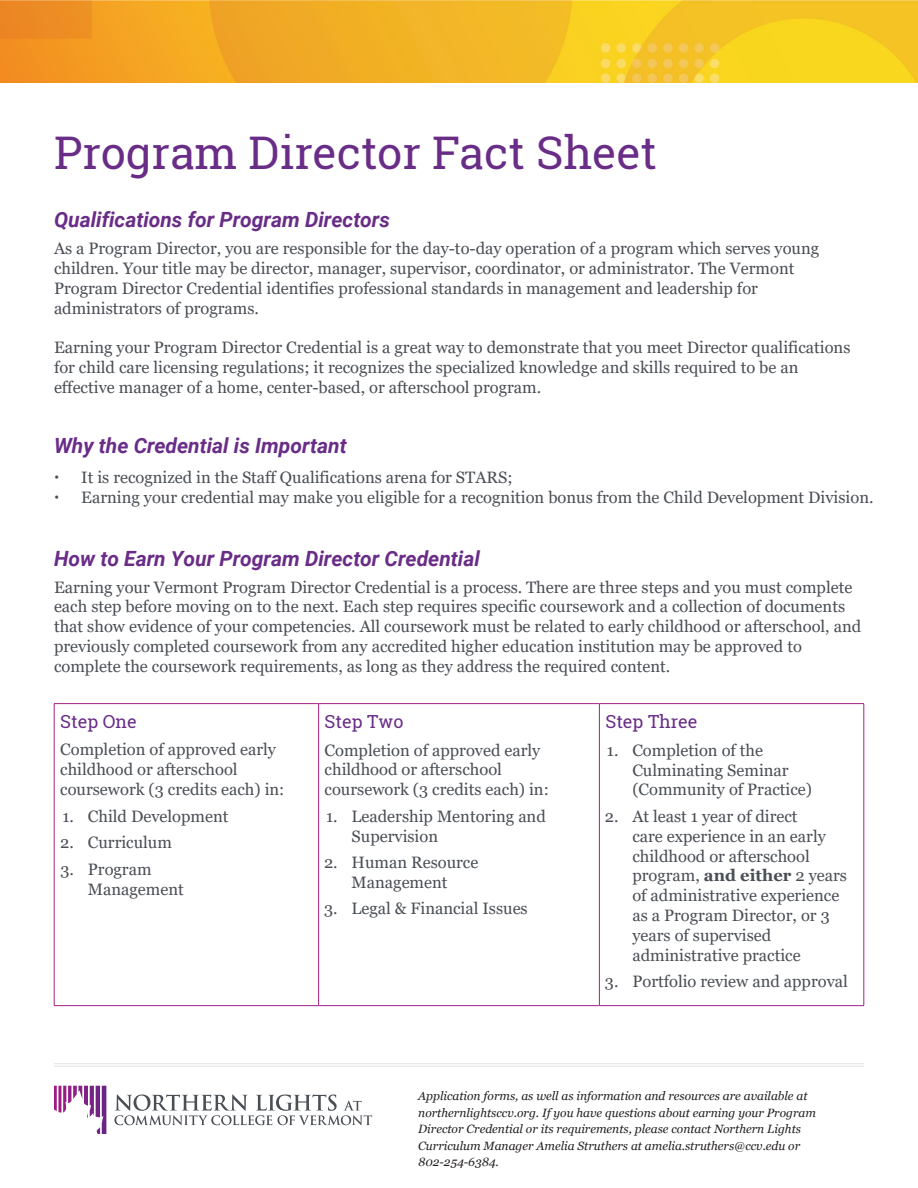
<style>
.page{position:relative;width:918px;height:1188px;background:#fff}
.page>*{position:absolute;margin:0;border:0;box-sizing:border-box;transform-origin:0 0}
.t1{font:45px "Roboto Slab";color:#692c87}
.t2{font:italic 700 21px "Roboto";color:#692c87}
.t3{font:18px "Roboto Slab";color:#692c87}
.t4{font:16.5px/19.8px "Georgia";color:#4a4f55}
.t5{font:italic 12px/16.5px "Georgia";color:#231f20}
.s1{font-family:"Roboto";font-weight:300}
.s2{font-weight:700}
</style>
<div class="page">
<img style="left:0;top:0;width:918px;height:82px">
<svg style="left:114px;top:1094px;width:258px;height:31px"></svg>
<svg style="left:54px;top:1086px;width:52px;height:48px"></svg>
<hr style="left:54px;top:703px;width:265px;height:1px;background:#a32284">
<hr style="left:54px;top:704px;width:1px;height:301px;background:#a32284">
<hr style="left:319px;top:703px;width:280px;height:1px;background:#a32284">
<hr style="left:318px;top:704px;width:1px;height:301px;background:#a32284">
<hr style="left:599px;top:703px;width:265px;height:1px;background:#a32284">
<hr style="left:599px;top:704px;width:1px;height:301px;background:#a32284">
<hr style="left:864px;top:704px;width:1px;height:301px;background:#a32284">
<hr style="left:54px;top:1005px;width:265px;height:1px;background:#a32284">
<hr style="left:319px;top:1005px;width:280px;height:1px;background:#a32284">
<hr style="left:599px;top:1005px;width:265px;height:1px;background:#a32284">
<hr style="left:54px;top:1063px;width:810px;height:1px;background:#e4e2e4">
<hr style="left:54px;top:1066px;width:810px;height:1px;background:#e4e2e4">
<p class="t1" style="left:54px;top:121px;width:605px">Program Director Fact Sheet</p>
<p class="t2" style="left:54px;top:205px;width:338px">Qualifications for Program Directors</p>
<p class="t4" style="left:54px;top:239px;width:767px">As a Program Director, you are responsible for the day-to-day operation of a program which serves young children. Your title may be director, manager, supervisor, coordinator, or administrator. The Vermont Program Director Credential identifies professional standards in management and leadership for administrators of programs.</p>
<p class="t4" style="left:54px;top:338px;width:798px">Earning your Program Director Credential is a great way to demonstrate that you meet Director qualifications for child care licensing regulations; it recognizes the specialized knowledge and skills required to be an effective manager of a home, center-based, or afterschool program.</p>
<p class="t2" style="left:54px;top:430px;width:294px">Why the Credential is Important</p>
<p class="t4" style="left:54px;top:468px;width:460px"><span class="s1">•</span> It is recognized in the Staff Qualifications arena for STARS;</p>
<p class="t4" style="left:54px;top:488px;width:821px"><span class="s1">•</span> Earning your credential may make you eligible for a recognition bonus from the Child Development Division.</p>
<p class="t2" style="left:54px;top:543px;width:427px">How to Earn Your Program Director Credential</p>
<p class="t4" style="left:54px;top:577px;width:809px">Earning your Vermont Program Director Credential is a process. There are three steps and you must complete each step before moving on to the next. Each step requires specific coursework and a collection of documents that show evidence of your competencies. All coursework must be related to early childhood or afterschool, and previously completed coursework from any accredited higher education institution may be approved to complete the coursework requirements, as long as they address the required content.</p>
<p class="t3" style="left:60px;top:710px;width:78px">Step One</p>
<p class="t4" style="left:60px;top:740px;width:226px">Completion of approved early childhood or afterschool coursework (3 credits each) in:</p>
<p class="t4" style="left:62px;top:806px;width:168px">1. Child Development</p>
<p class="t4" style="left:60px;top:833px;width:113px">2. Curriculum</p>
<p class="t4" style="left:88px;top:860px;width:97px;text-indent:-27px">3. Program<br>Management</p>
<p class="t3" style="left:605px;top:710px;width:94px">Step Three</p>
<p class="t4" style="left:632px;top:740px;width:181px;text-indent:-25px">1. Completion of the<br>Culminating Seminar (Community of Practice)</p>
<p class="t4" style="left:632px;top:807px;width:216px;text-indent:-28px">2. At least 1 year of direct<br>care experience in an early childhood or afterschool program, <span class="s2">and either</span> 2 years of administrative experience as a Program Director, or 3 years of supervised administrative practice</p>
<p class="t4" style="left:605px;top:972px;width:245px">3. Portfolio review and approval</p>
<p class="t3" style="left:325px;top:710px;width:80px">Step Two</p>
<p class="t4" style="left:325px;top:740px;width:226px">Completion of approved early childhood or afterschool coursework (3 credits each) in:</p>
<p class="t4" style="left:352px;top:806px;width:196px;text-indent:-25px">1. Leadership Mentoring and<br>Supervision</p>
<p class="t4" style="left:324px;top:853px;width:156px;text-align:center">2. Human Resource<br>Management</p>
<p class="t4" style="left:324px;top:899px;width:205px">3. Legal &amp; Financial Issues</p>
<p class="t5" style="left:418px;top:1088px;width:399px">Application forms, as well as information and resources are available at northernlightsccv.org. If you have questions about earning your Program Director Credential or its requirements, please contact Northern Lights Curriculum Manager Amelia Struthers at amelia.struthers@ccv.edu or 802-254-6384.</p>
</div>
